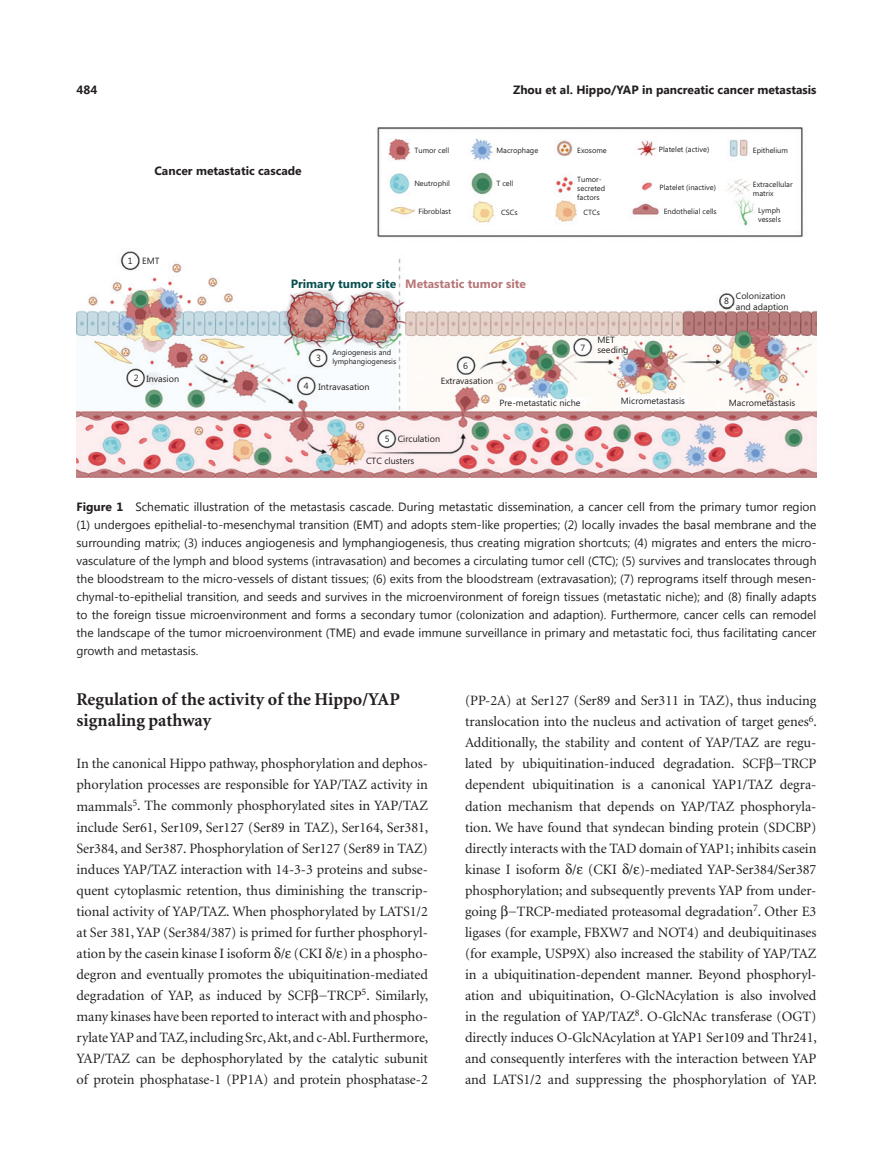
<style>
.page{position:relative;width:893px;height:1170px;background:#fff}
.page>*{position:absolute;margin:0;border:0;box-sizing:border-box;transform-origin:0 0}
.t1{font:700 18px/21px "Minion";color:#231f20}
.t2{font:14.25px/21px "Minion";letter-spacing:-.005em;color:#231f20;text-align:justify}
.t3{font:12px/18px "Segoe UI";color:#231f20;text-align:justify}
.t4{font:700 12px "Segoe UI";color:#231f20}
.t5{font:700 12px "Segoe UI";color:#b77678}
.t6{font:9px/10.8px "Segoe UI";color:#231f20}
.t7{font:7.5px/9px "Segoe UI";color:#231f20}
.s1{color:#094f51}
.s2{font-weight:700}
</style>
<div class="page">
<img style="left:77px;top:127px;width:740px;height:351px">
<p class="t4" style="left:77px;top:81px;width:22px">484</p>
<p class="t4" style="left:513px;top:81px;width:305px">Zhou et al. Hippo/YAP in pancreatic cancer metastasis</p>
<p class="t4" style="left:154px;top:162px;width:149px">Cancer metastatic cascade</p>
<p class="t6" style="left:128px;top:255px;width:33px">1 EMT</p>
<p class="t7" style="left:414px;top:145px;width:36px">Tumor cell</p>
<p class="t7" style="left:496px;top:145px;width:43px">Macrophage</p>
<p class="t7" style="left:577px;top:145px;width:31px">Exosome</p>
<p class="t7" style="left:577px;top:174px;width:29px">Tumor&shy;secreted factors</p>
<p class="t7" style="left:414px;top:179px;width:37px">Neutrophil</p>
<p class="t7" style="left:496px;top:179px;width:19px">T cell</p>
<p class="t7" style="left:501px;top:208px;width:18px">CSCs</p>
<p class="t7" style="left:584px;top:208px;width:18px">CTCs</p>
<p class="t7" style="left:418px;top:207px;width:34px">Fibroblast</p>
<p class="t6" style="left:134px;top:371px;width:6px">2</p>
<p class="t6" style="left:146px;top:373px;width:34px">Invasion</p>
<p class="t5" style="left:291px;top:276px;width:237px"><span class="s1">Primary tumor site</span> Metastatic tumor site</p>
<p class="t6" style="left:304px;top:380px;width:6px">4</p>
<p class="t6" style="left:316px;top:352px;width:6px">3</p>
<p class="t7" style="left:332px;top:348px;width:65px">Angiogenesis and lymphangiogenesis</p>
<p class="t6" style="left:318px;top:381px;width:53px">Intravasation</p>
<p class="t6" style="left:463px;top:359px;width:6px">6</p>
<p class="t6" style="left:441px;top:374px;width:54px">Extravasation</p>
<p class="t6" style="left:580px;top:341px;width:6px">7</p>
<p class="t6" style="left:597px;top:333px;width:33px">MET seeding</p>
<p class="t7" style="left:659px;top:144px;width:52px">Platelet (active)</p>
<p class="t7" style="left:753px;top:145px;width:37px">Epithelium</p>
<p class="t7" style="left:660px;top:183px;width:58px">Platelet (inactive)</p>
<p class="t7" style="left:664px;top:207px;width:55px">Endothelial cells</p>
<p class="t7" style="left:753px;top:179px;width:41px">Extracellular matrix</p>
<p class="t7" style="left:758px;top:205px;width:24px">Lymph vessels</p>
<p class="t6" style="left:736px;top:290px;width:54px">Colonization and adaption</p>
<p class="t6" style="left:724px;top:295px;width:6px">8</p>
<p class="t6" style="left:398px;top:433px;width:44px">Circulation</p>
<p class="t6" style="left:366px;top:455px;width:50px">CTC clusters</p>
<p class="t6" style="left:385px;top:433px;width:6px">5</p>
<p class="t6" style="left:499px;top:397px;width:83px">Pre-metastatic niche</p>
<p class="t6" style="left:621px;top:395px;width:66px">Micrometastasis</p>
<p class="t6" style="left:729px;top:397px;width:68px">Macrometastasis</p>
<p class="t3" style="left:77px;top:497px;width:741px"><span class="s2">Figure 1</span> Schematic illustration of the metastasis cascade. During metastatic dissemination, a cancer cell from the primary tumor region (1) undergoes epithelial-to-mesenchymal transition (EMT) and adopts stem-like properties; (2) locally invades the basal membrane and the surrounding matrix; (3) induces angiogenesis and lymphangiogenesis, thus creating migration shortcuts; (4) migrates and enters the micro&shy;vasculature of the lymph and blood systems (intravasation) and becomes a circulating tumor cell (CTC); (5) survives and translocates through the bloodstream to the micro-vessels of distant tissues; (6) exits from the bloodstream (extravasation); (7) reprograms itself through mesen&shy;chymal-to-epithelial transition, and seeds and survives in the microenvironment of foreign tissues (metastatic niche); and (8) finally adapts to the foreign tissue microenvironment and forms a secondary tumor (colonization and adaption). Furthermore, cancer cells can remodel the landscape of the tumor microenvironment (TME) and evade immune surveillance in primary and metastatic foci, thus facilitating cancer growth and metastasis.</p>
<p class="t1" style="left:77px;top:689px;width:325px">Regulation of the activity of the Hippo/YAP signaling pathway</p>
<p class="t2" style="left:77px;top:753px;width:353px">In the canonical Hippo pathway, phosphorylation and dephos&shy;phorylation processes are responsible for YAP/TAZ activity in mammals<sup>5</sup>. The commonly phosphorylated sites in YAP/TAZ include Ser61, Ser109, Ser127 (Ser89 in TAZ), Ser164, Ser381, Ser384, and Ser387. Phosphorylation of Ser127 (Ser89 in TAZ) induces YAP/TAZ interaction with 14-3-3 proteins and subse&shy;quent cytoplasmic retention, thus diminishing the transcrip&shy;tional activity of YAP/TAZ. When phosphorylated by LATS1/2 at Ser 381, YAP (Ser384/387) is primed for further phosphoryl&shy;ation by the casein kinase I isoform / (CKI / ) in a phospho&shy;degron and eventually promotes the ubiquitination-mediated degradation of YAP, as induced by SCF −TRCP<sup>5</sup>. Similarly, many kinases have been reported to interact with and phospho&shy;rylate YAP and TAZ, including Src, Akt, and c-Abl. Furthermore, YAP/TAZ can be dephosphorylated by the catalytic subunit of protein phosphatase-1 (PP1A) and protein phosphatase-2</p>
<p class="t2" style="left:465px;top:691px;width:353px">(PP-2A) at Ser127 (Ser89 and Ser311 in TAZ), thus inducing translocation into the nucleus and activation of target genes<sup>6</sup>.<br>Additionally, the stability and content of YAP/TAZ are regu&shy;lated by ubiquitination-induced degradation. SCF −TRCP dependent ubiquitination is a canonical YAP1/TAZ degra&shy;dation mechanism that depends on YAP/TAZ phosphoryla&shy;tion. We have found that syndecan binding protein (SDCBP) directly interacts with the TAD domain of YAP1; inhibits casein kinase I isoform / (CKI / )-mediated YAP-Ser384/Ser387 phosphorylation; and subsequently prevents YAP from under&shy;going −TRCP-mediated proteasomal degradation<sup>7</sup>. Other E3 ligases (for example, FBXW7 and NOT4) and deubiquitinases (for example, USP9X) also increased the stability of YAP/TAZ in a ubiquitination-dependent manner. Beyond phosphoryl&shy;ation and ubiquitination, O-GlcNAcylation is also involved in the regulation of YAP/TAZ<sup>8</sup>. O-GlcNAc transferase (OGT) directly induces O-GlcNAcylation at YAP1 Ser109 and Thr241, and consequently interferes with the interaction between YAP and LATS1/2 and suppressing the phosphorylation of YAP.</p>
</div>
